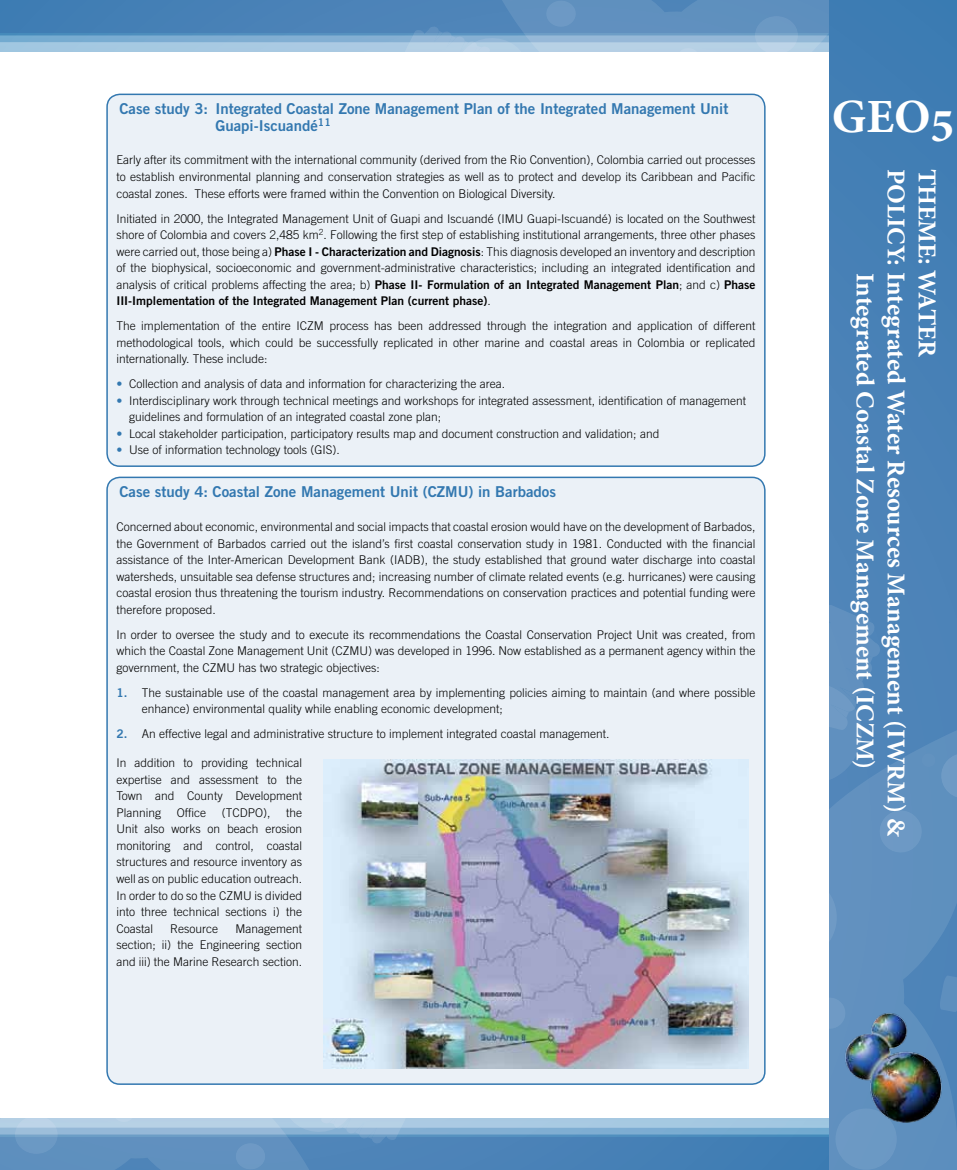
<style>
.page{position:relative;width:957px;height:1170px;background:#fff}
.page>*{position:absolute;margin:0;border:0;box-sizing:border-box;transform-origin:0 0}
.t1{font:700 47.7px "Minion Pro";color:#fff}
.t2{font:700 25.8px "Minion Pro";color:#fff}
.t3{font:15px/16.5px "Trade Gothic LT Std Bd 2";color:#3378b0}
.t4{font:300 12px/16.5px "Trade Gothic LT Std";color:#000;text-align:justify}
.t5{font:12px/16.5px "Trade Gothic LT Std Bd 2";color:#000}
.s1{font-family:"Trade Gothic LT Std Bd 2";font-weight:400}
.s2{font-family:"Trade Gothic LT Std";font-weight:300}
.s3{font-family:"Trade Gothic LT Std Bd 2";font-weight:400;color:#3378b0}
</style>
<div class="page">
<div style="left:107px;top:94px;width:658px;height:372px;background:#ebf1f7;border-radius:13px"></div>
<div style="left:106px;top:94px;width:659px;height:373px;border:2px solid #3378b0;border-radius:13px"></div>
<div style="left:107px;top:477px;width:658px;height:607px;background:#ebf1f7;border-radius:13px"></div>
<svg style="left:0;top:0;width:829px;height:52px;background:#5388ba"></svg>
<svg style="left:0;top:33px;width:829px;height:18px;background:#95bbd9"></svg>
<svg style="left:0;top:1136px;width:829px;height:34px;background:#5086b9"></svg>
<svg style="left:0;top:1118px;width:829px;height:18px;background:#98bdda"></svg>
<div style="left:829px;top:0;width:128px;height:1169px;background:#4881b6"></div>
<svg style="left:829px;top:605px;width:51px;height:125px"></svg>
<svg style="left:829px;top:730px;width:128px;height:439px;fill:#6090bf"></svg>
<img style="left:836px;top:1006px;width:114px;height:118px">
<img style="left:323px;top:759px;width:425px;height:309px">
<p class="t3" style="left:215px;top:101px;width:514px;text-indent:-96px">Case study 3: Integrated Coastal Zone Management Plan of the Integrated Management Unit<br>Guapi-Iscuandé<sup>11</sup></p>
<p class="t4" style="left:116px;top:152px;width:641px">Early after its commitment with the international community (derived from the Rio Convention), Colombia carried out processes to establish environmental planning and conservation strategies as well as to protect and develop its Caribbean and Pacific coastal zones. These efforts were framed within the Convention on Biological Diversity.</p>
<p class="t4" style="left:116px;top:210px;width:641px">Initiated in 2000, the Integrated Management Unit of Guapi and Iscuandé (IMU Guapi-Iscuandé) is located on the Southwest shore of Colombia and covers 2,485 km<sup>2</sup>. Following the first step of establishing institutional arrangements, three other phases were carried out, those being a) <span class="s1">Phase I - Characterization and Diagnosis</span>: This diagnosis developed an inventory and description of the biophysical, socioeconomic and government-administrative characteristics; including an integrated identification and</p>
<p class="t5" style="left:116px;top:276px;width:640px"><span class="s2">analysis of critical problems affecting the area; b)</span> Phase II- Formulation of an Integrated Management Plan<span class="s2">; and c)</span> Phase<br>III-Implementation of the Integrated Management Plan (current phase)<span class="s2">.</span></p>
<p class="t4" style="left:116px;top:317px;width:640px">The implementation of the entire ICZM process has been addressed through the integration and application of different methodological tools, which could be successfully replicated in other marine and coastal areas in Colombia or replicated internationally. These include:</p>
<p class="t4" style="left:116px;top:375px;width:390px"><span class="s3">•</span> Collection and analysis of data and information for characterizing the area.</p>
<p class="t4" style="left:129px;top:392px;width:618px;text-indent:-13px"><span class="s3">•</span> Interdisciplinary work through technical meetings and workshops for integrated assessment, identification of management guidelines and formulation of an integrated coastal zone plan;</p>
<p class="t4" style="left:116px;top:425px;width:544px"><span class="s3">•</span> Local stakeholder participation, participatory results map and document construction and validation; and</p>
<p class="t4" style="left:116px;top:441px;width:225px"><span class="s3">•</span> Use of information technology tools (GIS).</p>
<p class="t3" style="left:119px;top:483px;width:438px">Case study 4: Coastal Zone Management Unit (CZMU) in Barbados</p>
<p class="t4" style="left:116px;top:518px;width:641px">Concerned about economic, environmental and social impacts that coastal erosion would have on the development of Barbados, the Government of Barbados carried out the island’s first coastal conservation study in 1981. Conducted with the financial assistance of the Inter-American Development Bank (IADB), the study established that ground water discharge into coastal watersheds, unsuitable sea defense structures and; increasing number of climate related events (e.g. hurricanes) were causing coastal erosion thus threatening the tourism industry. Recommendations on conservation practices and potential funding were therefore proposed.</p>
<p class="t4" style="left:116px;top:626px;width:640px">In order to oversee the study and to execute its recommendations the Coastal Conservation Project Unit was created, from which the Coastal Zone Management Unit (CZMU) was developed in 1996. Now established as a permanent agency within the government, the CZMU has two strategic objectives:</p>
<p class="t4" style="left:142px;top:684px;width:615px;text-indent:-26px"><span class="s3">1.</span> The sustainable use of the coastal management area by implementing policies aiming to maintain (and where possible enhance) environmental quality while enabling economic development;</p>
<p class="t4" style="left:116px;top:725px;width:494px"><span class="s3">2.</span> An effective legal and administrative structure to implement integrated coastal management.</p>
<p class="t4" style="left:116px;top:754px;width:187px">In addition to providing technical expertise and assessment to the Town and County Development Planning</p>
<p class="t4" style="left:177px;top:804px;width:31px">Office</p>
<p class="t4" style="left:222px;top:804px;width:50px">(TCDPO),</p>
<p class="t4" style="left:116px;top:804px;width:187px;text-indent:170px">the Unit also works on beach erosion monitoring and control, coastal structures and resource inventory as well as on public education outreach.<br>In order to do so the CZMU is divided into three technical sections i) the Coastal</p>
<p class="t4" style="left:116px;top:919px;width:187px;text-indent:119px">Management section; ii) the Engineering section and iii) the Marine Research section.</p>
<p class="t4" style="left:170px;top:919px;width:49px">Resource</p>
<h1 class="t1" style="left:831px;top:84px;width:124px">GEO5</h1>
<h2 class="t2" style="left:914px;top:169px;width:670px;rotate:90deg">POLICY: Integrated Water Resources Management (IWRM) &amp;</h2>
<h2 class="t2" style="left:945px;top:169px;width:190px;rotate:90deg">THEME: WATER</h2>
<h2 class="t2" style="left:883px;top:273px;width:498px;rotate:90deg">Integrated Coastal Zone Management (ICZM)</h2>
</div>
